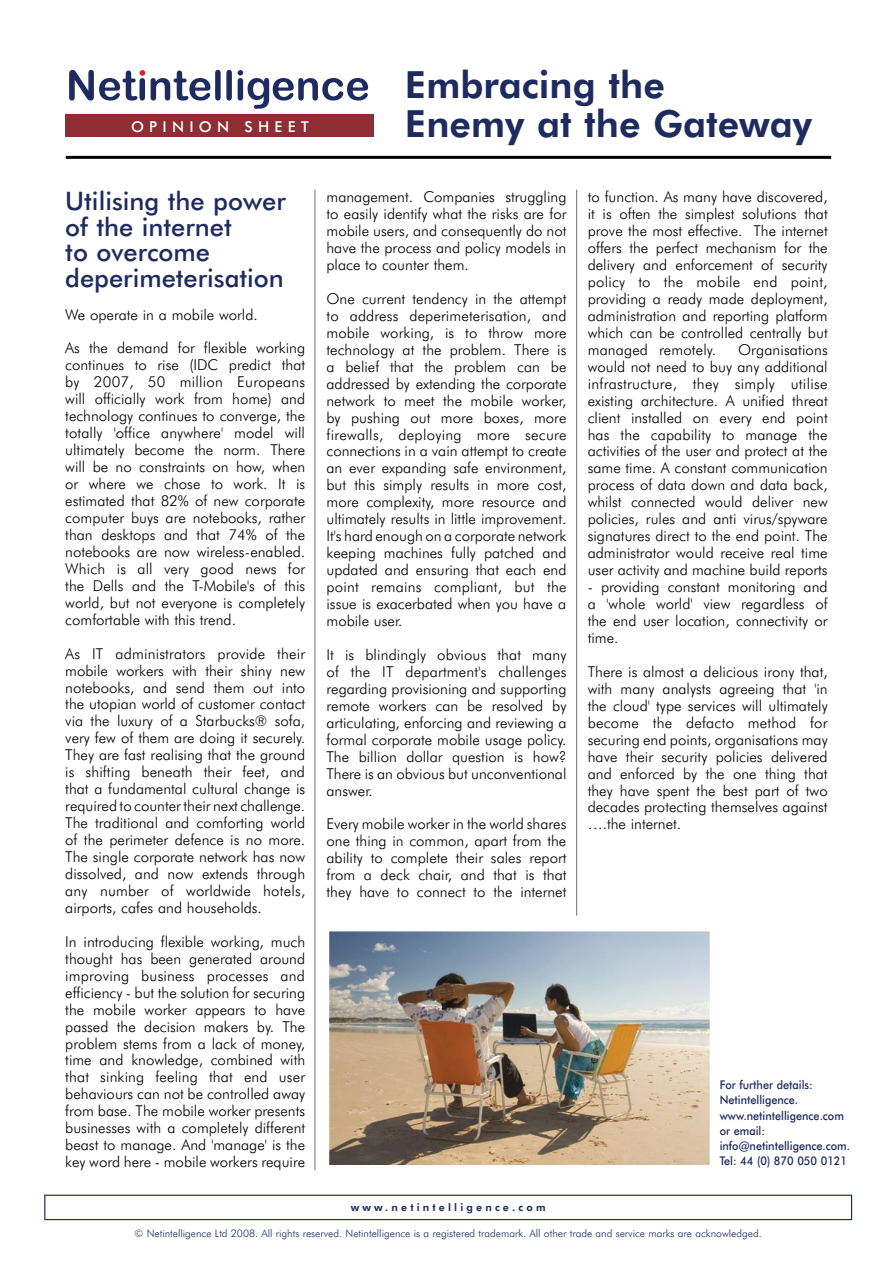
<style>
.page{position:relative;width:893px;height:1263px;background:#fff}
.page>*{position:absolute;margin:0;border:0;box-sizing:border-box;transform-origin:0 0}
.t1{font:800 37.5px/39px "Futura BT";color:#1f2b5f}
.t2{font:500 25.5px/25.5px "Futura BT";color:#1f2b5f}
.t3{font:300 15px/17px "Futura BT";color:#000;text-align:justify}
.t4{font:500 15px "Futura BT";letter-spacing:.35em;color:#fff}
.t5{font:500 12px/15.1px "Futura BT";color:#1f2b5f;scale:.91 1}
.t6{font:300 10.5px "Futura BT";color:#1f2b5f}
.t7{font:800 10.5px "Futura BT";letter-spacing:.3em;color:#1f2b5f}
</style>
<div class="page">
<hr style="left:315px;top:190px;width:1px;height:980px;background:#6d6f71">
<hr style="left:576px;top:190px;width:1px;height:726px;background:#6d6f71">
<hr style="left:66px;top:156px;width:765px;height:3px;background:#000">
<svg style="left:69px;top:70px;width:76px;height:31px"></svg>
<svg style="left:151px;top:70px;width:81px;height:31px"></svg>
<svg style="left:238px;top:70px;width:130px;height:39px"></svg>
<div style="left:44px;top:1195px;width:808px;height:25px;border:1px solid #1f2b5f"></div>
<div style="left:66px;top:114px;width:308px;height:23px;background:#8e2d32"></div>
<img style="left:330px;top:933px;width:378px;height:231px">
<div style="left:325px;top:928px;width:388px;height:244px;border:4px solid #fff"></div>
<p class="t4" style="left:131px;top:117px;width:179px">OPINION SHEET</p>
<h1 class="t1" style="left:405px;top:64px;width:409px">Embracing the<br>Enemy at the Gateway</h1>
<h2 class="t2" style="left:65px;top:188px;width:222px">Utilising the power of the internet<br>to overcome deperimeterisation</h2>
<p class="t3" style="left:65px;top:306px;width:194px">We operate in a mobile world.</p>
<p class="t3" style="left:65px;top:339px;width:241px">As the demand for flexible working continues to rise (IDC predict that by 2007, 50 million Europeans will officially work from home) and technology continues to converge, the totally 'office anywhere' model will ultimately become the norm. There will be no constraints on how, when or where we chose to work. It is estimated that 82% of new corporate computer buys are notebooks, rather than desktops and that 74% of the notebooks are now wireless-enabled.<br>Which is all very good news for the Dells and the T-Mobile's of this world, but not everyone is completely comfortable with this trend.</p>
<p class="t3" style="left:65px;top:645px;width:242px">As IT administrators provide their mobile workers with their shiny new notebooks, and send them out into the utopian world of customer contact via the luxury of a Starbucks® sofa, very few of them are doing it securely.<br>They are fast realising that the ground is shifting beneath their feet, and that a fundamental cultural change is required to counter their next challenge.<br>The traditional and comforting world of the perimeter defence is no more.<br>The single corporate network has now dissolved, and now extends through any number of worldwide hotels, airports, cafes and households.</p>
<p class="t3" style="left:65px;top:933px;width:241px">In introducing flexible working, much thought has been generated around improving business processes and efficiency - but the solution for securing the mobile worker appears to have passed the decision makers by. The problem stems from a lack of money, time and knowledge, combined with that sinking feeling that end user behaviours can not be controlled away from base. The mobile worker presents businesses with a completely different beast to manage. And 'manage' is the key word here - mobile workers require</p>
<p class="t3" style="left:326px;top:188px;width:241px">management. Companies struggling to easily identify what the risks are for mobile users, and consequently do not have the process and policy models in place to counter them.</p>
<p class="t3" style="left:326px;top:290px;width:242px">One current tendency in the attempt to address deperimeterisation, and mobile working, is to throw more technology at the problem. There is a belief that the problem can be addressed by extending the corporate network to meet the mobile worker, by pushing out more boxes, more firewalls, deploying more secure connections in a vain attempt to create an ever expanding safe environment, but this simply results in more cost, more complexity, more resource and ultimately results in little improvement.<br>It's hard enough on a corporate network keeping machines fully patched and updated and ensuring that each end point remains compliant, but the issue is exacerbated when you have a mobile user.</p>
<p class="t3" style="left:326px;top:646px;width:241px">It is blindingly obvious that many of the IT department's challenges regarding provisioning and supporting remote workers can be resolved by articulating, enforcing and reviewing a formal corporate mobile usage policy.<br>The billion dollar question is how?<br>There is an obvious but unconventional answer.</p>
<p class="t3" style="left:326px;top:815px;width:241px">Every mobile worker in the world shares one thing in common, apart from the ability to complete their sales report from a deck chair, and that is that they have to connect to the internet</p>
<p class="t3" style="left:588px;top:188px;width:241px">to function. As many have discovered, it is often the simplest solutions that prove the most effective. The internet offers the perfect mechanism for the delivery and enforcement of security policy to the mobile end point, providing a ready made deployment, administration and reporting platform which can be controlled centrally but managed remotely.</p>
<p class="t3" style="left:588px;top:341px;width:242px;text-indent:150px">Organisations would not need to buy any additional infrastructure, they simply utilise existing architecture. A unified threat client installed on every end point has the capability to manage the activities of the user and protect at the same time. A constant communication process of data down and data back, whilst connected would deliver new policies, rules and anti virus/spyware signatures direct to the end point. The administrator would receive real time user activity and machine build reports</p>
<p class="t3" style="left:588px;top:578px;width:241px">- providing constant monitoring and a 'whole world' view regardless of the end user location, connectivity or time.</p>
<p class="t3" style="left:588px;top:663px;width:241px">There is almost a delicious irony that, with many analysts agreeing that 'in the cloud' type services will ultimately become the defacto method for securing end points, organisations may have their security policies delivered and enforced by the one thing that they have spent the best part of two decades protecting themselves against ….the internet.</p>
<p class="t5" style="left:720px;top:1077px;width:145px">For further details:<br>Netintelligence. www.netintelligence.com or email: info@netintelligence.com.<br>Tel: 44 (0) 870 050 0121</p>
<p class="t7" style="left:351px;top:1200px;width:196px">www.netintelligence.com</p>
<p class="t6" style="left:135px;top:1227px;width:629px">© Netintelligence Ltd 2008. All rights reserved. Netintelligence is a registered trademark. All other trade and service marks are acknowledged.</p>
</div>
